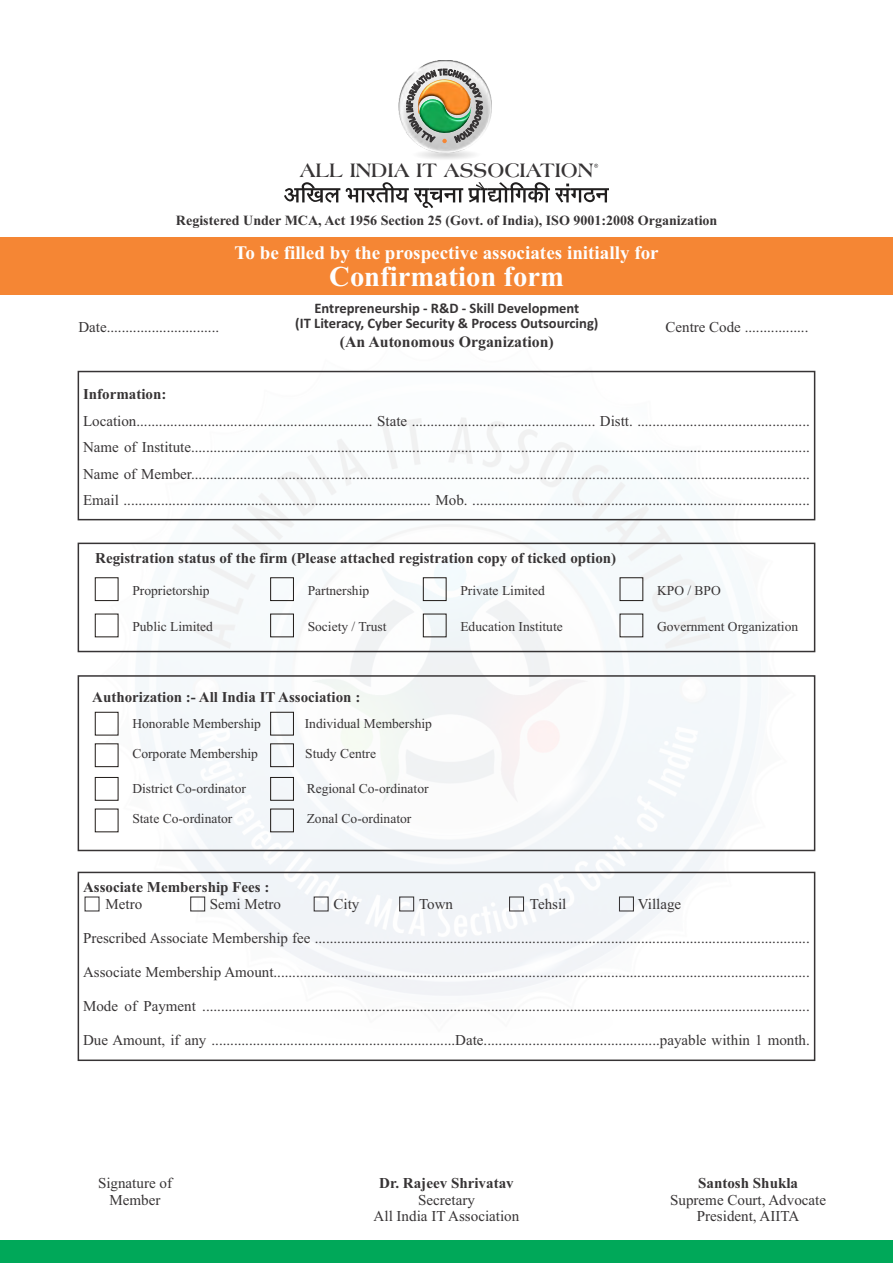
<style>
.page{position:relative;width:893px;height:1263px;background:#fff}
.page>*{position:absolute;margin:0;border:0;box-sizing:border-box;transform-origin:0 0}
.t1{font:700 28.65px "Times New Roman";color:#fefefe}
.t2{font:700 20.7px "Americana BT";color:#373435}
.t3{font:700 19.05px "Times New Roman";color:#fefefe}
.t4{font:700 15.9px "Times New Roman";color:#373435}
.t5{font:15px/16.6px "Times New Roman";color:#373435;text-align:center}
.t6{font:700 15px "Times New Roman";color:#373435}
.t7{font:700 14.55px/15.6px "Calibri";color:#373435;text-align:center}
.t8{font:700 14.1px "Times New Roman";color:#373435}
.t9{font:13.5px "Times New Roman";color:#373435}
</style>
<div class="page">
<img style="left:94px;top:370px;width:705px;height:692px">
<div style="left:0;top:237px;width:893px;height:58px;background:#f58634"></div>
<div style="left:78px;top:371px;width:737px;height:149px;border:2px solid #373435"></div>
<div style="left:0;top:1240px;width:893px;height:23px;background:#00a859"></div>
<div style="left:78px;top:872px;width:737px;height:189px;border:2px solid #373435"></div>
<div style="left:190px;top:896px;width:15px;height:15px;border:1px solid #373435"></div>
<div style="left:399px;top:896px;width:15px;height:15px;border:1px solid #373435"></div>
<div style="left:619px;top:896px;width:15px;height:15px;border:1px solid #373435"></div>
<div style="left:314px;top:896px;width:15px;height:15px;border:1px solid #373435"></div>
<div style="left:509px;top:896px;width:15px;height:15px;border:1px solid #373435"></div>
<img style="left:398px;top:60px;width:94px;height:99px">
<img style="left:406px;top:69px;width:77px;height:74px">
<svg style="left:594px;top:164px;width:4px;height:4px"></svg>
<svg style="left:284px;top:182px;width:325px;height:26px"></svg>
<div style="left:78px;top:543px;width:737px;height:109px;border:2px solid #373435"></div>
<div style="left:95px;top:577px;width:23px;height:24px;border:1px solid #1f1a17"></div>
<div style="left:270px;top:577px;width:24px;height:24px;border:1px solid #1f1a17"></div>
<div style="left:423px;top:577px;width:23px;height:24px;border:1px solid #1f1a17"></div>
<div style="left:270px;top:614px;width:24px;height:23px;border:1px solid #1f1a17"></div>
<div style="left:620px;top:577px;width:23px;height:24px;border:1px solid #1f1a17"></div>
<div style="left:78px;top:675px;width:737px;height:176px;border:2px solid #373435"></div>
<div style="left:95px;top:712px;width:23px;height:23px;border:1px solid #1f1a17"></div>
<div style="left:95px;top:743px;width:23px;height:24px;border:1px solid #1f1a17"></div>
<div style="left:270px;top:712px;width:24px;height:23px;border:1px solid #1f1a17"></div>
<div style="left:270px;top:743px;width:24px;height:24px;border:1px solid #1f1a17"></div>
<div style="left:95px;top:777px;width:23px;height:24px;border:1px solid #1f1a17"></div>
<div style="left:270px;top:777px;width:24px;height:24px;border:1px solid #1f1a17"></div>
<div style="left:270px;top:809px;width:24px;height:23px;border:1px solid #1f1a17"></div>
<h2 class="t2" style="left:300px;top:161px;width:295px">ALL INDIA IT ASSOCIATION</h2>
<p class="t8" style="left:176px;top:216px;width:543px">Registered Under MCA, Act 1956 Section 25 (Govt. of India), ISO 9001:2008 Organization</p>
<p class="t3" style="left:234px;top:246px;width:426px">To be filled by the prospective associates initially for</p>
<h1 class="t1" style="left:329px;top:267px;width:236px">Confirmation form</h1>
<p class="t7" style="left:295px;top:301px;width:305px">Entrepreneurship - R&amp;D - Skill Development<br>(IT Literacy, Cyber Security &amp; Process Outsourcing)</p>
<p class="t4" style="left:340px;top:337px;width:216px">(An Autonomous Organization)</p>
<p class="t5" style="left:78px;top:320px;width:142px">Date..............................</p>
<p class="t5" style="left:665px;top:320px;width:144px">Centre Code .................</p>
<p class="t6" style="left:83px;top:389px;width:85px">Information:</p>
<p class="t5" style="left:83px;top:409px;width:728px;line-height:26.5px;text-align:justify">Location............................................................... State ................................................. Distt. ..............................................<br>Name of Institute.....................................................................................................................................................................<br>Name of Member.....................................................................................................................................................................<br>Email .................................................................................. Mob. ..........................................................................................</p>
<p class="t6" style="left:95px;top:553px;width:522px">Registration status of the firm (Please attached registration copy of ticked option)</p>
<p class="t9" style="left:132px;top:585px;width:79px">Proprietorship</p>
<p class="t9" style="left:308px;top:585px;width:63px">Partnership</p>
<p class="t9" style="left:460px;top:585px;width:86px">Private Limited</p>
<p class="t9" style="left:132px;top:622px;width:82px">Public Limited</p>
<p class="t9" style="left:308px;top:622px;width:80px">Society / Trust</p>
<p class="t9" style="left:460px;top:622px;width:104px">Education Institute</p>
<p class="t9" style="left:657px;top:622px;width:143px">Government Organization</p>
<p class="t9" style="left:657px;top:585px;width:65px">KPO / BPO</p>
<p class="t6" style="left:92px;top:691px;width:270px">Authorization :- All India IT Association :</p>
<p class="t9" style="left:132px;top:719px;width:130px">Honorable Membership</p>
<p class="t9" style="left:305px;top:719px;width:129px">Individual Membership</p>
<p class="t9" style="left:132px;top:749px;width:127px">Corporate Membership</p>
<p class="t9" style="left:305px;top:749px;width:72px">Study Centre</p>
<p class="t9" style="left:132px;top:784px;width:115px">District Co-ordinator</p>
<p class="t9" style="left:307px;top:784px;width:123px">Regional Co-ordinator</p>
<p class="t9" style="left:132px;top:814px;width:102px">State Co-ordinator</p>
<p class="t9" style="left:307px;top:814px;width:106px">Zonal Co-ordinator</p>
<p class="t6" style="left:83px;top:882px;width:188px">Associate Membership Fees :</p>
<p class="t5" style="left:106px;top:897px;width:38px">Metro</p>
<p class="t5" style="left:210px;top:897px;width:73px">Semi Metro</p>
<p class="t5" style="left:334px;top:897px;width:27px">City</p>
<p class="t5" style="left:419px;top:897px;width:35px">Town</p>
<p class="t5" style="left:530px;top:897px;width:38px">Tehsil</p>
<p class="t5" style="left:638px;top:897px;width:45px">Village</p>
<p class="t5" style="left:83px;top:931px;width:728px">Prescribed Associate Membership fee ....................................................................................................................................</p>
<p class="t5" style="left:83px;top:965px;width:728px">Associate Membership Amount...............................................................................................................................................</p>
<p class="t5" style="left:83px;top:999px;width:728px">Mode of Payment ..................................................................................................................................................................</p>
<p class="t5" style="left:83px;top:1033px;width:728px">Due Amount, if any .................................................................Date...............................................payable within 1 month.</p>
<p class="t5" style="left:98px;top:1176px;width:76px">Signature of<br>Member</p>
<p class="t6" style="left:698px;top:1178px;width:102px">Santosh Shukla</p>
<p class="t6" style="left:379px;top:1178px;width:136px">Dr. Rajeev Shrivatav</p>
<p class="t5" style="left:374px;top:1193px;width:147px">Secretary<br>All India IT Association</p>
<p class="t5" style="left:670px;top:1193px;width:157px">Supreme Court, Advocate<br>President, AIITA</p>
</div>
